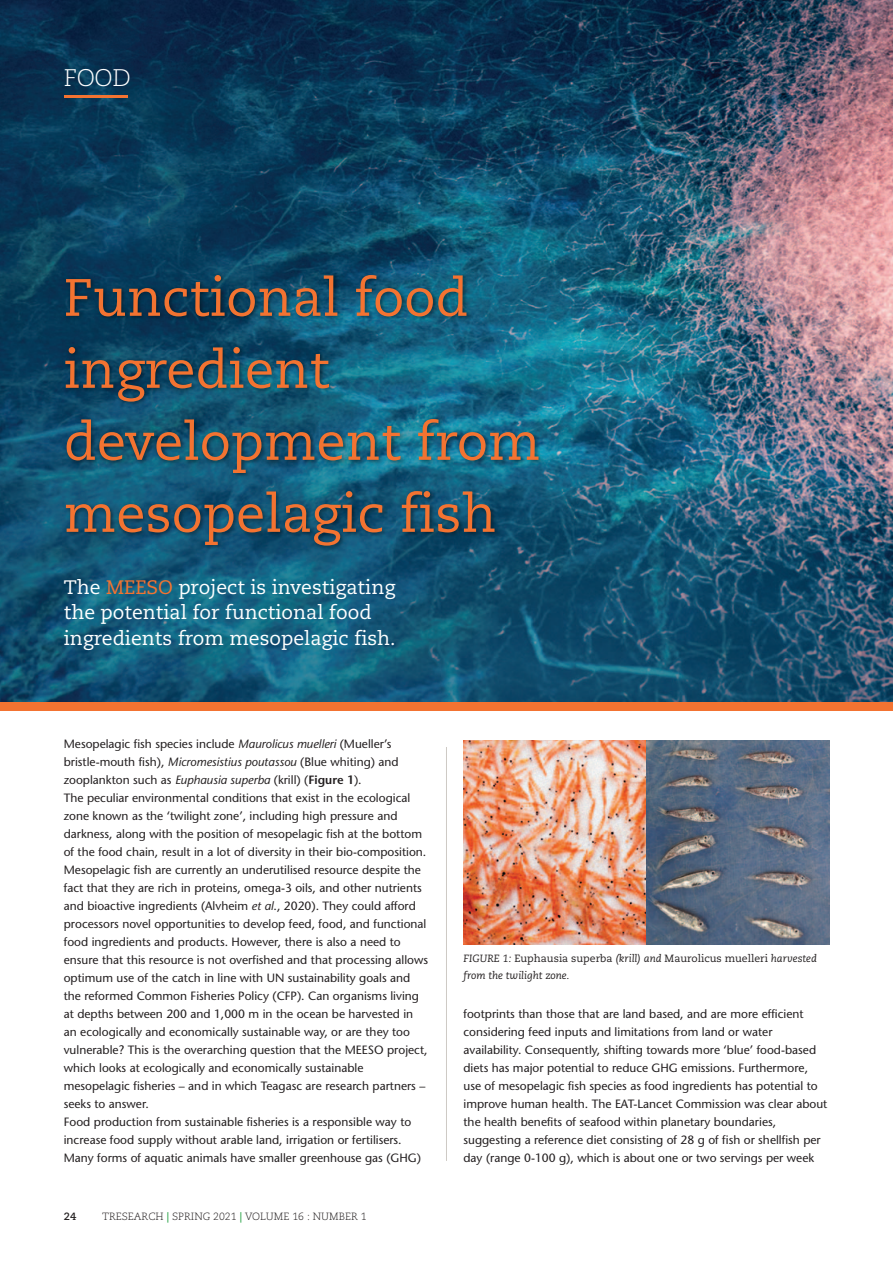
<style>
.page{position:relative;width:893px;height:1263px;background:#fff}
.page>*{position:absolute;margin:0;border:0;box-sizing:border-box;transform-origin:0 0}
.t1{font:52.5px/72px "Caecilia";color:#f37331}
.t2{font:300 24px "Caecilia";color:#fff}
.t3{font:19.5px/25.5px "Caecilia";color:#fff}
.t4{font:12px/18px "Stone Sans";color:#231f20}
.t5{font:italic 10.5px/16.5px "Caecilia";color:#231f20}
.t6{font:300 10.5px "Caecilia";color:#231f20}
.t7{font:700 10.5px "Caecilia";color:#231f20}
.s1{color:#f37331}
.s2{font-style:italic}
.s3{font-weight:600}
.s4{font-weight:700;color:#29a347}
.s5{font-style:normal}
</style>
<div class="page">
<img style="left:0;top:0;width:893px;height:702px">
<hr style="left:446px;top:747px;width:1px;height:414px;background:#cecac5">
<hr style="left:64px;top:95px;width:64px;height:2px;background:#f37331">
<div style="left:0;top:702px;width:893px;height:9px;background:#f37331"></div>
<img style="left:54px;top:254px;width:561px;height:408px">
<img style="left:463px;top:741px;width:183px;height:204px">
<svg style="left:646px;top:741px;width:183px;height:204px"></svg>
<p class="t2" style="left:64px;top:68px;width:68px">FOOD</p>
<p class="t1" style="left:64px;top:266px;width:478px">Functional food ingredient development from mesopelagic fish</p>
<p class="t3" style="left:64px;top:576px;width:333px">The <span class="s1">MEESO</span> project is investigating the potential for functional food ingredients from mesopelagic fish.</p>
<p class="t4" style="left:64px;top:736px;width:336px">Mesopelagic fish species include <span class="s2">Maurolicus muelleri</span> (Mueller’s bristle-mouth fish), <span class="s2">Micromesistius poutassou</span> (Blue whiting) and zooplankton such as <span class="s2">Euphausia superba</span> (krill) (<span class="s3">Figure 1</span>).</p>
<p class="t4" style="left:64px;top:790px;width:366px">The peculiar environmental conditions that exist in the ecological zone known as the ‘twilight zone’, including high pressure and darkness, along with the position of mesopelagic fish at the bottom of the food chain, result in a lot of diversity in their bio-composition.<br>Mesopelagic fish are currently an underutilised resource despite the fact that they are rich in proteins, omega-3 oils, and other nutrients and bioactive ingredients (Alvheim <span class="s2">et al</span>., 2020). They could afford processors novel opportunities to develop feed, food, and functional food ingredients and products. However, there is also a need to ensure that this resource is not overfished and that processing allows optimum use of the catch in line with UN sustainability goals and the reformed Common Fisheries Policy (CFP). Can organisms living at depths between 200 and 1,000 m in the ocean be harvested in an ecologically and economically sustainable way, or are they too vulnerable? This is the overarching question that the MEESO project, which looks at ecologically and economically sustainable mesopelagic fisheries – and in which Teagasc are research partners – seeks to answer.</p>
<p class="t4" style="left:64px;top:1114px;width:359px">Food production from sustainable fisheries is a responsible way to increase food supply without arable land, irrigation or fertilisers.<br>Many forms of aquatic animals have smaller greenhouse gas (GHG)</p>
<p class="t7" style="left:64px;top:1212px;width:14px">24</p>
<p class="t6" style="left:102px;top:1212px;width:266px">TRESEARCH <span class="s4">|</span> SPRING 2021 <span class="s4">|</span> VOLUME 16 : NUMBER 1</p>
<p class="t5" style="left:463px;top:951px;width:355px">FIGURE 1: <span class="s5">Euphausia superba</span> (krill) and <span class="s5">Maurolicus muelleri</span> harvested from the twilight zone.</p>
<p class="t4" style="left:463px;top:1006px;width:365px">footprints than those that are land based, and are more efficient considering feed inputs and limitations from land or water availability. Consequently, shifting towards more ‘blue’ food-based diets has major potential to reduce GHG emissions. Furthermore, use of mesopelagic fish species as food ingredients has potential to improve human health. The EAT-Lancet Commission was clear about the health benefits of seafood within planetary boundaries, suggesting a reference diet consisting of 28 g of fish or shellfish per day (range 0-100 g), which is about one or two servings per week</p>
</div>
